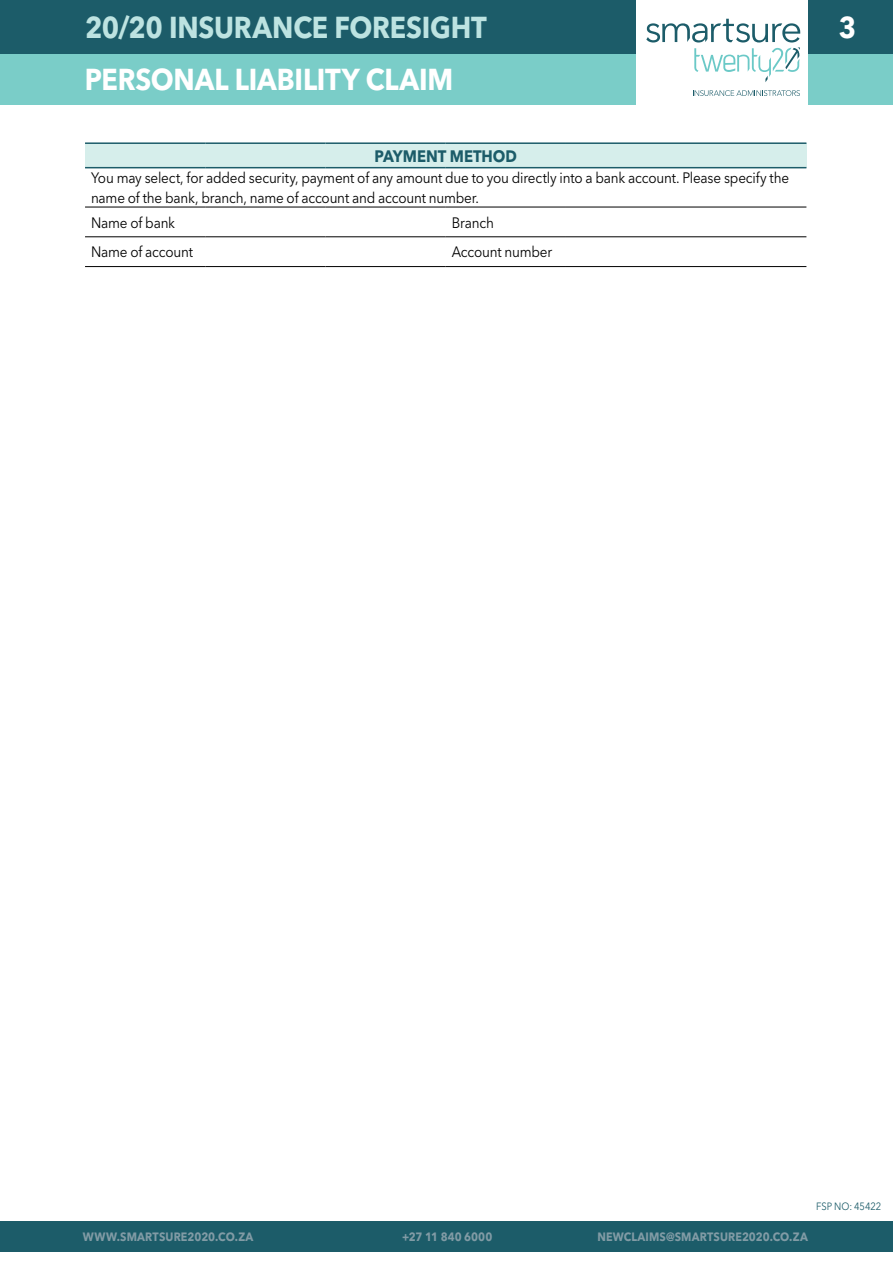
<style>
.page{position:relative;width:893px;height:1263px;background:#fff}
.page>*{position:absolute;margin:0;border:0;box-sizing:border-box;transform-origin:0 0}
.t1{font:700 30px "Avenir Next LT Pro";letter-spacing:-.01em;color:#bde3e1;scale:.9 1}
.t2{font:700 30px "Avenir Next LT Pro";letter-spacing:-.005em;color:#fff;scale:.9 1}
.t3{font:700 16.5px "Avenir Next LT Pro";letter-spacing:-.005em;color:#1c5c69;scale:.9 1}
.t4{font:15px/19.5px "Avenir Next LT Pro";letter-spacing:-.015em;color:#000;scale:.9 1}
.t5{font:700 12px "Avenir Next LT Pro";letter-spacing:.01em;color:#819ba5;scale:.9 1}
.t6{font:10.5px "Avenir Next LT Pro";letter-spacing:-.005em;color:#1c5c69;scale:.9 1}
</style>
<div class="page">
<div style="left:0;top:54px;width:893px;height:50px;background:#7acdc8"></div>
<div style="left:0;top:0;width:893px;height:54px;background:#1c5c69"></div>
<div style="left:636px;top:0;width:171px;height:107px;background:#fff"></div>
<svg style="left:693px;top:90px;width:107px;height:6px"></svg>
<svg style="left:646px;top:19px;width:154px;height:63px"></svg>
<div style="left:0;top:1221px;width:893px;height:31px;background:#1c5c69"></div>
<div style="left:85px;top:143px;width:721px;height:25px;background:#d6eeeb"></div>
<hr style="left:85px;top:207px;width:120px;height:1px;background:#000">
<hr style="left:205px;top:207px;width:120px;height:1px;background:#000">
<hr style="left:325px;top:207px;width:121px;height:1px;background:#000">
<hr style="left:446px;top:207px;width:120px;height:1px;background:#000">
<hr style="left:566px;top:207px;width:240px;height:1px;background:#000">
<hr style="left:85px;top:237px;width:120px;height:1px;background:#000">
<hr style="left:205px;top:237px;width:120px;height:1px;background:#000">
<hr style="left:325px;top:237px;width:121px;height:1px;background:#000">
<hr style="left:446px;top:237px;width:120px;height:1px;background:#000">
<hr style="left:566px;top:237px;width:240px;height:1px;background:#000">
<hr style="left:85px;top:142px;width:120px;height:2px;background:#1c5c69">
<hr style="left:205px;top:142px;width:120px;height:2px;background:#1c5c69">
<hr style="left:325px;top:142px;width:121px;height:2px;background:#1c5c69">
<hr style="left:446px;top:142px;width:120px;height:2px;background:#1c5c69">
<hr style="left:566px;top:142px;width:240px;height:2px;background:#1c5c69">
<hr style="left:85px;top:167px;width:120px;height:1px;background:#1c5c69">
<hr style="left:205px;top:167px;width:120px;height:1px;background:#1c5c69">
<hr style="left:325px;top:167px;width:121px;height:1px;background:#1c5c69">
<hr style="left:446px;top:167px;width:120px;height:1px;background:#1c5c69">
<hr style="left:566px;top:167px;width:240px;height:1px;background:#1c5c69">
<hr style="left:85px;top:266px;width:120px;height:1px;background:#000">
<hr style="left:205px;top:266px;width:120px;height:1px;background:#000">
<hr style="left:325px;top:266px;width:121px;height:1px;background:#000">
<hr style="left:446px;top:266px;width:120px;height:1px;background:#000">
<hr style="left:566px;top:266px;width:240px;height:1px;background:#000">
<h1 class="t1" style="left:85px;top:9px;width:448px">20/20 INSURANCE FORESIGHT</h1>
<h1 class="t2" style="left:85px;top:62px;width:411px">PERSONAL LIABILITY CLAIM</h1>
<p class="t3" style="left:374px;top:146px;width:160px">PAYMENT METHOD</p>
<p class="t4" style="left:91px;top:168px;width:777px">You may select, for added security, payment of any amount due to you directly into a bank account. Please specify the name of the bank, branch, name of account and account number.</p>
<p class="t4" style="left:91px;top:213px;width:95px">Name of bank</p>
<p class="t4" style="left:452px;top:213px;width:48px">Branch</p>
<p class="t4" style="left:91px;top:242px;width:115px">Name of account</p>
<p class="t4" style="left:452px;top:242px;width:113px">Account number</p>
<h1 class="t2" style="left:839px;top:9px;width:21px">3</h1>
<p class="t5" style="left:83px;top:1230px;width:191px">WWW.SMARTSURE2020.CO.ZA</p>
<p class="t5" style="left:402px;top:1230px;width:102px">+27 11 840 6000</p>
<p class="t5" style="left:597px;top:1230px;width:235px">NEWCLAIMS@SMARTSURE2020.CO.ZA</p>
<p class="t6" style="left:816px;top:1200px;width:74px">FSP NO: 45422</p>
</div>
